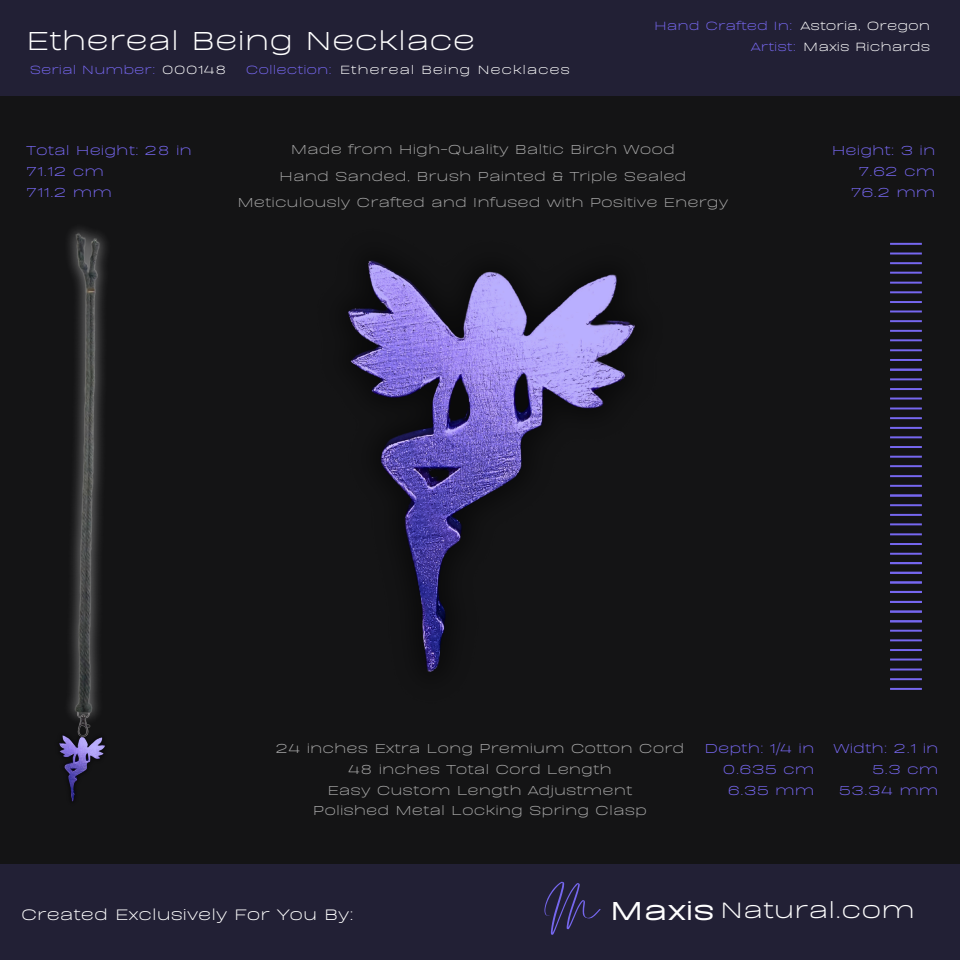
<style>
.page{position:relative;width:960px;height:960px;background:#141415}
.page>*{position:absolute;margin:0;border:0;box-sizing:border-box;transform-origin:0 0}
.t1{font:77.38px "Emitha Script";color:#7667ef}
.t2{font:30px "BD Sans";color:#fff}
.t3{font:25.62px "BD Sans";color:#fff}
.t4{font:17.5px "BD Sans";color:#fff}
.t5{font:15px/20.6px "BD Sans";color:#a6a6a6;text-align:center}
.t6{font:15px/20.6px "BD Sans";color:#7667ef;text-align:right}
.t7{font:13.75px/20.5px "BD Sans";color:#fff;text-align:right}
.t8{font:13.75px "BD Sans";color:#7667ef}
.t9{font:13.75px "BD Sans";letter-spacing:.045em;color:#fff}
.s1{color:#fff}
.s2{color:#7667ef}
.s3{font-weight:700;font-size:30px}
</style>
<div class="page">
<div style="left:0;top:864px;width:960px;height:96px;background:#222035"></div>
<div style="left:0;top:0;width:960px;height:96px;background:#222035"></div>
<hr style="left:890px;top:243px;width:32px;height:2px;background:#7667ef">
<hr style="left:890px;top:253px;width:32px;height:2px;background:#7667ef">
<hr style="left:890px;top:262px;width:32px;height:2px;background:#7667ef">
<hr style="left:890px;top:272px;width:32px;height:2px;background:#7667ef">
<hr style="left:890px;top:282px;width:32px;height:2px;background:#7667ef">
<hr style="left:890px;top:291px;width:32px;height:2px;background:#7667ef">
<hr style="left:890px;top:301px;width:32px;height:2px;background:#7667ef">
<hr style="left:890px;top:310px;width:32px;height:2px;background:#7667ef">
<hr style="left:890px;top:320px;width:32px;height:2px;background:#7667ef">
<hr style="left:890px;top:330px;width:32px;height:2px;background:#7667ef">
<hr style="left:890px;top:339px;width:32px;height:2px;background:#7667ef">
<hr style="left:890px;top:349px;width:32px;height:2px;background:#7667ef">
<hr style="left:890px;top:359px;width:32px;height:2px;background:#7667ef">
<hr style="left:890px;top:369px;width:32px;height:2px;background:#7667ef">
<hr style="left:890px;top:378px;width:32px;height:2px;background:#7667ef">
<hr style="left:890px;top:388px;width:32px;height:2px;background:#7667ef">
<hr style="left:890px;top:398px;width:32px;height:2px;background:#7667ef">
<hr style="left:890px;top:408px;width:32px;height:1px;background:#7667ef">
<hr style="left:890px;top:417px;width:32px;height:2px;background:#7667ef">
<hr style="left:890px;top:427px;width:32px;height:2px;background:#7667ef">
<hr style="left:890px;top:436px;width:32px;height:2px;background:#7667ef">
<hr style="left:890px;top:446px;width:32px;height:2px;background:#7667ef">
<hr style="left:890px;top:456px;width:32px;height:2px;background:#7667ef">
<hr style="left:890px;top:465px;width:32px;height:2px;background:#7667ef">
<hr style="left:890px;top:475px;width:32px;height:2px;background:#7667ef">
<hr style="left:890px;top:485px;width:32px;height:2px;background:#7667ef">
<hr style="left:890px;top:495px;width:32px;height:2px;background:#7667ef">
<hr style="left:890px;top:504px;width:32px;height:2px;background:#7667ef">
<hr style="left:890px;top:514px;width:32px;height:2px;background:#7667ef">
<hr style="left:890px;top:523px;width:32px;height:2px;background:#7667ef">
<hr style="left:890px;top:533px;width:32px;height:2px;background:#7667ef">
<hr style="left:890px;top:543px;width:32px;height:2px;background:#7667ef">
<hr style="left:890px;top:553px;width:32px;height:2px;background:#7667ef">
<hr style="left:890px;top:582px;width:32px;height:2px;background:#7667ef">
<hr style="left:890px;top:562px;width:32px;height:2px;background:#7667ef">
<hr style="left:890px;top:572px;width:32px;height:2px;background:#7667ef">
<hr style="left:890px;top:581px;width:32px;height:2px;background:#7667ef">
<hr style="left:890px;top:591px;width:32px;height:2px;background:#7667ef">
<hr style="left:890px;top:601px;width:32px;height:2px;background:#7667ef">
<hr style="left:890px;top:611px;width:32px;height:2px;background:#7667ef">
<hr style="left:890px;top:620px;width:32px;height:2px;background:#7667ef">
<hr style="left:890px;top:630px;width:32px;height:2px;background:#7667ef">
<hr style="left:890px;top:639px;width:32px;height:2px;background:#7667ef">
<hr style="left:890px;top:649px;width:32px;height:2px;background:#7667ef">
<hr style="left:890px;top:659px;width:32px;height:2px;background:#7667ef">
<hr style="left:890px;top:669px;width:32px;height:2px;background:#7667ef">
<hr style="left:890px;top:678px;width:32px;height:2px;background:#7667ef">
<hr style="left:890px;top:688px;width:32px;height:2px;background:#7667ef">
<img style="left:69px;top:229px;width:37px;height:501px">
<img style="left:348px;top:260px;width:287px;height:412px">
<img style="left:59px;top:730px;width:46px;height:72px">
<h2 class="t2" style="left:26px;top:26px;width:451px">Ethereal Being Necklace</h2>
<p class="t8" style="left:30px;top:63px;width:198px">Serial Number: <span class="s1">000148</span></p>
<p class="t9" style="left:246px;top:63px;width:326px"><span class="s2">Collection:</span> Ethereal Being Necklaces</p>
<p class="t8" style="left:654px;top:19px;width:140px">Hand Crafted In:</p>
<p class="t7" style="left:751px;top:16px;width:181px">Astoria, Oregon<br><span class="s2">Artist:</span> Maxis Richards</p>
<p class="t6" style="left:27px;top:141px;width:167px;text-align:left">Total Height: 28 in<br>71.12 cm<br>711.2 mm</p>
<p class="t5" style="left:237px;top:137px;width:492px;line-height:26.2px">Made from High-Quality Baltic Birch Wood<br>Hand Sanded, Brush Painted &amp; Triple Sealed<br>Meticulously Crafted and Infused with Positive Energy</p>
<p class="t6" style="left:832px;top:141px;width:105px">Height: 3 in<br>7.62 cm<br>76.2 mm</p>
<p class="t5" style="left:276px;top:739px;width:410px">24 inches Extra Long Premium Cotton Cord 48 inches Total Cord Length<br>Easy Custom Length Adjustment<br>Polished Metal Locking Spring Clasp</p>
<p class="t6" style="left:704px;top:739px;width:111px">Depth: 1/4 in<br>0.635 cm<br>6.35 mm</p>
<p class="t6" style="left:834px;top:739px;width:106px">Width: 2.1 in<br>5.3 cm<br>53.34 mm</p>
<p class="t4" style="left:21px;top:906px;width:334px">Created Exclusively For You By:</p>
<h1 class="t1" style="left:544px;top:865px;width:55px">M</h1>
<h3 class="t3" style="left:610px;top:898px;width:307px"><span class="s3">Maxis</span> Natural.com</h3>
</div>
